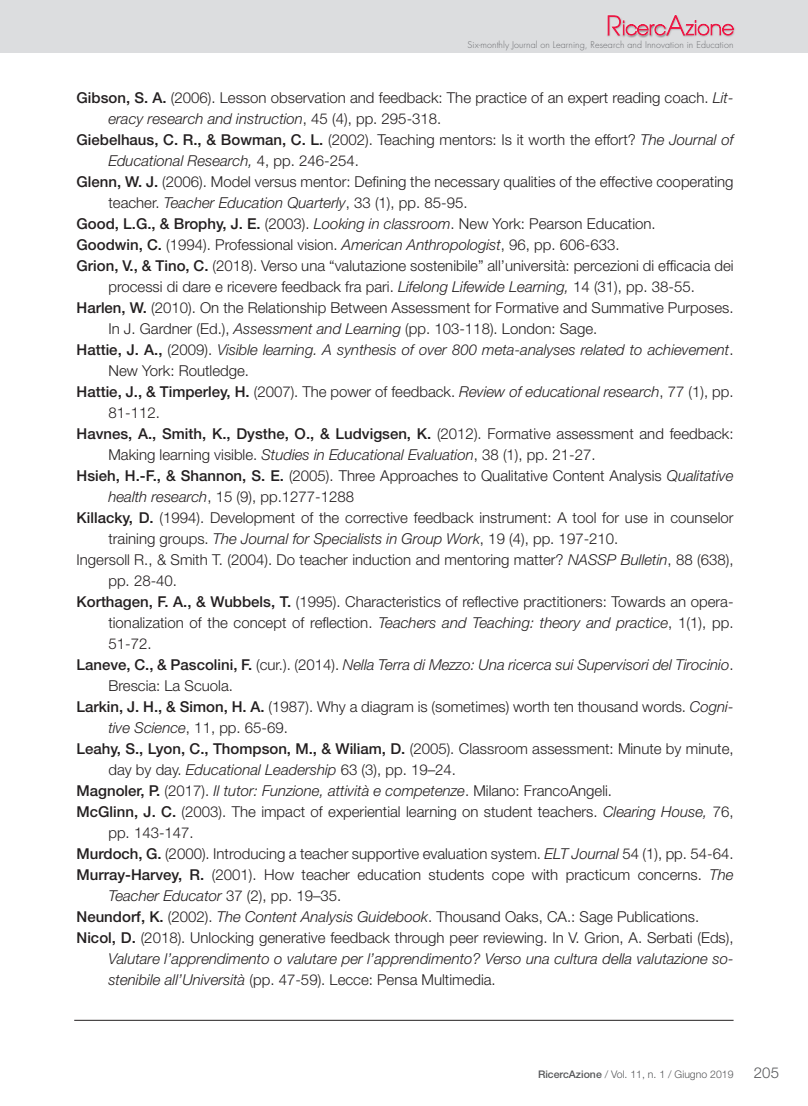
<style>
.page{position:relative;width:808px;height:1106px;background:#fff}
.page>*{position:absolute;margin:0;border:0;box-sizing:border-box;transform-origin:0 0}
.t1{font:300 15px "Helvetica Neue LT";color:#231f20}
.t2{font:italic 300 15px "Helvetica Neue LT";color:#231f20}
.t3{font:500 15px "Helvetica Neue LT";color:#231f20}
.t4{font:300 15px "Helvetica Neue CE";color:#57585a}
.t5{font:300 10.5px "Helvetica Neue CE";color:#57585a}
.t6{font:300 9px "Futura";letter-spacing:.01em;color:#6c6d70}
.s1{font-weight:500}
.s2{font-style:italic}
.s3{font-style:normal}
.s4{font-weight:500;font-style:normal}
.s5{font-weight:300}
</style>
<div class="page">
<div style="left:0;top:0;width:808px;height:53px;background:#dcdddf"></div>
<hr style="left:74px;top:1020px;width:659px;height:1px;background:#231f20">
<div style="left:606px;top:15px;width:18px;height:23px;background:#231f20;opacity:.3"></div>
<div style="left:620px;top:18px;width:47px;height:18px;background:#cec9cd"></div>
<div style="left:621px;top:19px;width:47px;height:19px;background:#231f20;opacity:.5"></div>
<div style="left:664px;top:13px;width:20px;height:24px;background:#fff;opacity:.3"></div>
<div style="left:665px;top:14px;width:22px;height:24px;background:#231f20;opacity:.3"></div>
<div style="left:683px;top:17px;width:52px;height:19px;background:#fff;opacity:.3"></div>
<div style="left:684px;top:19px;width:52px;height:19px;background:#231f20;opacity:.3"></div>
<svg style="left:608px;top:15px;width:126px;height:20px"></svg>
<p class="t6" style="left:467px;top:39px;width:268px">Six-monthly Journal on Learning, Research and Innovation in Education</p>
<p class="t1" style="left:77px;top:88px;width:658px"><span class="s1">Gibson, S. A.</span> (2006). Lesson observation and feedback: The practice of an expert reading coach. <span class="s2">Lit-</span></p>
<p class="t2" style="left:108px;top:109px;width:334px">eracy research and instruction<span class="s3">, 45 (4), pp. 295-318.</span></p>
<p class="t1" style="left:77px;top:130px;width:658px"><span class="s1">Giebelhaus, C. R., &amp; Bowman, C. L.</span> (2002). Teaching mentors: Is it worth the effort? <span class="s2">The Journal of</span></p>
<p class="t2" style="left:108px;top:151px;width:252px">Educational Research, <span class="s3">4, pp. 246-254.</span></p>
<p class="t1" style="left:77px;top:172px;width:658px"><span class="s1">Glenn, W. J.</span> (2006). Model versus mentor: Defining the necessary qualities of the effective cooperating</p>
<p class="t2" style="left:108px;top:193px;width:361px"><span class="s3">teacher.</span> Teacher Education Quarterly<span class="s3">, 33 (1), pp. 85-95.</span></p>
<p class="t1" style="left:77px;top:214px;width:581px"><span class="s1">Good, L.G., &amp; Brophy, J. E.</span> (2003). <span class="s2">Looking in classroom</span>. New York: Pearson Education.</p>
<p class="t1" style="left:77px;top:235px;width:544px"><span class="s1">Goodwin, C.</span> (1994). Professional vision. <span class="s2">American Anthropologist</span>, 96, pp. 606-633.</p>
<p class="t1" style="left:77px;top:256px;width:658px"><span class="s1">Grion, V., &amp; Tino, C.</span> (2018). Verso una “valutazione sostenibile” all’università: percezioni di efficacia dei</p>
<p class="t1" style="left:108px;top:277px;width:588px">processi di dare e ricevere feedback fra pari. <span class="s2">Lifelong Lifewide Learning,</span> 14 (31), pp. 38-55.</p>
<p class="t1" style="left:77px;top:298px;width:658px"><span class="s1">Harlen, W.</span> (2010). On the Relationship Between Assessment for Formative and Summative Purposes.</p>
<p class="t1" style="left:108px;top:319px;width:490px">In J. Gardner (Ed.), <span class="s2">Assessment and Learning</span> (pp. 103-118). London: Sage.</p>
<p class="t2" style="left:77px;top:340px;width:658px"><span class="s4">Hattie, J. A.,</span> <span class="s3">(2009).</span> Visible learning. A synthesis of over 800 meta-analyses related to achievement<span class="s3">.</span></p>
<p class="t1" style="left:108px;top:361px;width:142px">New York: Routledge.</p>
<p class="t1" style="left:77px;top:382px;width:658px"><span class="s1">Hattie, J., &amp; Timperley, H.</span> (2007). The power of feedback. <span class="s2">Review of educational research</span>, 77 (1), pp.</p>
<p class="t1" style="left:108px;top:403px;width:53px">81-112.</p>
<p class="t3" style="left:77px;top:424px;width:658px">Havnes, A., Smith, K., Dysthe, O., &amp; Ludvigsen, K. <span class="s5">(2012). Formative assessment and feedback:</span></p>
<p class="t1" style="left:108px;top:445px;width:489px">Making learning visible. <span class="s2">Studies in Educational Evaluation</span>, 38 (1), pp. 21-27.</p>
<p class="t1" style="left:77px;top:466px;width:658px"><span class="s1">Hsieh, H.-F., &amp; Shannon, S. E.</span> (2005). Three Approaches to Qualitative Content Analysis <span class="s2">Qualitative</span></p>
<p class="t1" style="left:108px;top:487px;width:247px"><span class="s2">health research</span>, 15 (9), pp.1277-1288</p>
<p class="t1" style="left:77px;top:508px;width:658px"><span class="s1">Killacky, D.</span> (1994). Development of the corrective feedback instrument: A tool for use in counselor</p>
<p class="t2" style="left:108px;top:529px;width:511px"><span class="s3">training groups.</span> The Journal for Specialists in Group Work<span class="s3">, 19 (4), pp. 197-210.</span></p>
<p class="t1" style="left:77px;top:550px;width:658px">Ingersoll R., &amp; Smith T. (2004). Do teacher induction and mentoring matter? <span class="s2">NASSP Bulletin</span>, 88 (638),</p>
<p class="t1" style="left:108px;top:571px;width:70px">pp. 28-40.</p>
<p class="t1" style="left:77px;top:592px;width:658px"><span class="s1">Korthagen, F. A., &amp; Wubbels, T.</span> (1995). Characteristics of reflective practitioners: Towards an opera-</p>
<p class="t1" style="left:108px;top:613px;width:627px">tionalization of the concept of reflection. <span class="s2">Teachers and Teaching: theory and practice</span>, 1(1), pp.</p>
<p class="t1" style="left:108px;top:634px;width:45px">51-72.</p>
<p class="t2" style="left:77px;top:655px;width:658px"><span class="s4">Laneve, C., &amp; Pascolini, F.</span> <span class="s3">(cur.). (2014).</span> Nella Terra di Mezzo: Una ricerca sui Supervisori del Tirocinio<span class="s3">.</span></p>
<p class="t1" style="left:108px;top:676px;width:126px">Brescia: La Scuola.</p>
<p class="t1" style="left:77px;top:697px;width:658px"><span class="s1">Larkin, J. H., &amp; Simon, H. A.</span> (1987). Why a diagram is (sometimes) worth ten thousand words. <span class="s2">Cogni-</span></p>
<p class="t1" style="left:108px;top:718px;width:181px"><span class="s2">tive Science</span>, 11, pp. 65-69.</p>
<p class="t1" style="left:77px;top:739px;width:658px"><span class="s1">Leahy, S., Lyon, C., Thompson, M., &amp; Wiliam, D.</span> (2005). Classroom assessment: Minute by minute,</p>
<p class="t1" style="left:108px;top:760px;width:349px">day by day. <span class="s2">Educational Leadership</span> 63 (3), pp. 19–24.</p>
<p class="t2" style="left:77px;top:781px;width:537px"><span class="s4">Magnoler, P.</span> <span class="s3">(2017).</span> Il tutor: Funzione, attività e competenze<span class="s3">. Milano: FrancoAngeli.</span></p>
<p class="t1" style="left:77px;top:802px;width:658px"><span class="s1">McGlinn, J. C.</span> (2003). The impact of experiential learning on student teachers. <span class="s2">Clearing House,</span> 76,</p>
<p class="t1" style="left:108px;top:823px;width:87px">pp. 143-147.</p>
<p class="t1" style="left:77px;top:844px;width:658px"><span class="s1">Murdoch, G.</span> (2000). Introducing a teacher supportive evaluation system. <span class="s2">ELT Journal</span> 54 (1), pp. 54-64.</p>
<p class="t1" style="left:77px;top:865px;width:658px"><span class="s1">Murray-Harvey, R.</span> (2001). How teacher education students cope with practicum concerns. <span class="s2">The</span></p>
<p class="t2" style="left:108px;top:886px;width:234px">Teacher Educator <span class="s3">37 (2), pp. 19–35.</span></p>
<p class="t1" style="left:77px;top:907px;width:624px"><span class="s1">Neundorf, K.</span> (2002). <span class="s2">The Content Analysis Guidebook</span>. Thousand Oaks, CA.: Sage Publications.</p>
<p class="t1" style="left:77px;top:928px;width:658px"><span class="s1">Nicol, D.</span> (2018). Unlocking generative feedback through peer reviewing. In V. Grion, A. Serbati (Eds),</p>
<p class="t2" style="left:108px;top:949px;width:627px">Valutare l’apprendimento o valutare per l’apprendimento? Verso una cultura della valutazione so-</p>
<p class="t1" style="left:108px;top:970px;width:389px"><span class="s2">stenibile all’Università</span> (pp. 47-59). Lecce: Pensa Multimedia.</p>
<p class="t5" style="left:538px;top:1068px;width:197px"><span class="s1">RicercAzione</span> / Vol. 11, n. 1 / Giugno 2019</p>
<p class="t4" style="left:754px;top:1063px;width:27px">205</p>
</div>
